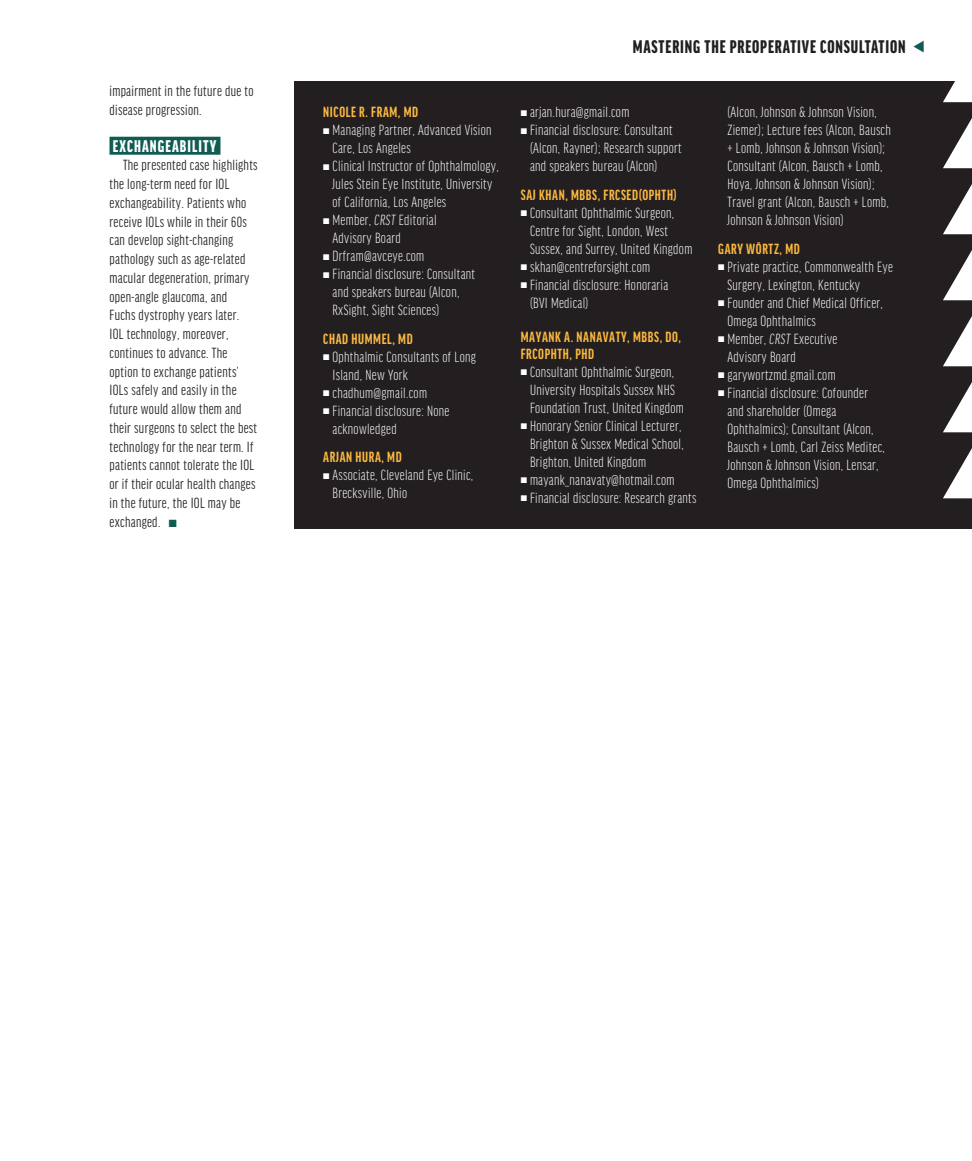
<style>
.page{position:relative;width:972px;height:1161px;background:#fff}
.page>*{position:absolute;margin:0;border:0;box-sizing:border-box;transform-origin:0 0}
.t1{font:900 extra-condensed 19.5px "Good Headline Pro";letter-spacing:.045em;color:#231f20}
.subhead{font:900 extra-condensed 18px "Good Headline Pro";letter-spacing:.06em;color:#fff}
.bio_info{font:300 extra-condensed 15.75px/18px "Good Headline Pro";letter-spacing:.02em;color:#fff}
.sidebar_body{font:extra-condensed 15.75px/18.8px "Good Headline Pro";letter-spacing:.02em;color:#231f20}
.bio_name_no_line{font:700 extra-condensed 15.75px/16.5px "Good Headline Pro";letter-spacing:.04em;color:#fdb940}
.s1{color:#105c52}
.s2{font-style:italic}
</style>
<div class="page">
<div style="left:110px;top:137px;width:110px;height:18px;background:#105c52"></div>
<div style="left:294px;top:81px;width:678px;height:448px;background:#231f20"></div>
<svg style="left:943px;top:81px;width:29px;height:21px"></svg>
<svg style="left:943px;top:118px;width:29px;height:50px"></svg>
<svg style="left:943px;top:184px;width:29px;height:50px"></svg>
<svg style="left:943px;top:250px;width:29px;height:50px"></svg>
<svg style="left:943px;top:316px;width:29px;height:50px"></svg>
<svg style="left:943px;top:382px;width:29px;height:50px"></svg>
<svg style="left:943px;top:448px;width:29px;height:50px"></svg>
<p class="sidebar_body" style="left:110px;top:82px;width:146px">impairment in the future due to disease progression.</p>
<p class="subhead" style="left:113px;top:137px;width:105px">EXCHANGEABILITY</p>
<p class="sidebar_body" style="left:110px;top:156px;width:150px;text-indent:14px">The presented case highlights the long-term need for IOL exchangeability. Patients who receive IOLs while in their 60s can develop sight-changing pathology such as age-related macular degeneration, primary open-angle glaucoma, and<br>Fuchs dystrophy years later.<br>IOL technology, moreover, continues to advance. The option to exchange patients’<br>IOLs safely and easily in the future would allow them and their surgeons to select the best technology for the near term. If patients cannot tolerate the IOL or if their ocular health changes in the future, the IOL may be exchanged. <span class="s1">■</span></p>
<p class="bio_name_no_line" style="left:323px;top:104px;width:96px">NICOLE R. FRAM, MD</p>
<p class="bio_info" style="left:333px;top:121px;width:160px;text-indent:-9px">■ Managing Partner, Advanced Vision<br>Care, Los Angeles</p>
<p class="bio_info" style="left:333px;top:157px;width:168px;text-indent:-9px">■ Clinical Instructor of Ophthalmology,<br>Jules Stein Eye Institute, University of California, Los Angeles</p>
<p class="bio_info" style="left:333px;top:211px;width:106px;text-indent:-9px">■ Member, <span class="s2">CRST</span> Editorial<br>Advisory Board</p>
<p class="bio_info" style="left:323px;top:247px;width:103px">■ Drfram@avceye.com</p>
<p class="bio_info" style="left:333px;top:265px;width:144px;text-indent:-9px">■ Financial disclosure: Consultant and speakers bureau (Alcon,<br>RxSight, Sight Sciences)</p>
<p class="bio_name_no_line" style="left:323px;top:330px;width:91px">CHAD HUMMEL, MD</p>
<p class="bio_info" style="left:333px;top:348px;width:145px;text-indent:-9px">■ Ophthalmic Consultants of Long<br>Island, New York</p>
<p class="bio_info" style="left:323px;top:384px;width:105px">■ chadhum@gmail.com</p>
<p class="bio_info" style="left:333px;top:402px;width:118px;text-indent:-9px">■ Financial disclosure: None acknowledged</p>
<p class="bio_name_no_line" style="left:323px;top:449px;width:80px">ARJAN HURA, MD</p>
<p class="bio_info" style="left:333px;top:466px;width:142px;text-indent:-9px">■ Associate, Cleveland Eye Clinic,<br>Brecksville, Ohio</p>
<p class="t1" style="left:633px;top:37px;width:274px">MASTERING THE PREOPERATIVE CONSULTATION</p>
<p class="bio_info" style="left:521px;top:103px;width:110px">■ arjan.hura@gmail.com</p>
<p class="bio_info" style="left:530px;top:121px;width:153px;text-indent:-9px">■ Financial disclosure: Consultant (Alcon, Rayner); Research support and speakers bureau (Alcon)</p>
<p class="bio_name_no_line" style="left:521px;top:186px;width:157px">SAJ KHAN, MBBS, FRCSED(OPHTH)</p>
<p class="bio_info" style="left:530px;top:204px;width:164px;text-indent:-9px">■ Consultant Ophthalmic Surgeon,<br>Centre for Sight, London, West<br>Sussex, and Surrey, United Kingdom</p>
<p class="bio_info" style="left:521px;top:258px;width:131px">■ skhan@centreforsight.com</p>
<p class="bio_info" style="left:530px;top:276px;width:140px;text-indent:-9px">■ Financial disclosure: Honoraria (BVI Medical)</p>
<p class="bio_name_no_line" style="left:521px;top:329px;width:162px">MAYANK A. NANAVATY, MBBS, DO,<br>FRCOPHTH, PHD</p>
<p class="bio_info" style="left:530px;top:363px;width:155px;text-indent:-9px">■ Consultant Ophthalmic Surgeon,<br>University Hospitals Sussex NHS<br>Foundation Trust, United Kingdom</p>
<p class="bio_info" style="left:530px;top:417px;width:155px;text-indent:-9px">■ Honorary Senior Clinical Lecturer,<br>Brighton &amp; Sussex Medical School,<br>Brighton, United Kingdom</p>
<p class="bio_info" style="left:521px;top:471px;width:155px">■ mayank_nanavaty@hotmail.com</p>
<p class="bio_info" style="left:521px;top:489px;width:177px">■ Financial disclosure: Research grants</p>
<p class="bio_info" style="left:728px;top:103px;width:165px">(Alcon, Johnson &amp; Johnson Vision, Ziemer); Lecture fees (Alcon, Bausch + Lomb, Johnson &amp; Johnson Vision); Consultant (Alcon, Bausch + Lomb, Hoya, Johnson &amp; Johnson Vision); Travel grant (Alcon, Bausch + Lomb, Johnson &amp; Johnson Vision)</p>
<p class="bio_name_no_line" style="left:718px;top:240px;width:83px">GARY WÖRTZ, MD</p>
<p class="bio_info" style="left:728px;top:258px;width:167px;text-indent:-9px">■ Private practice, Commonwealth Eye<br>Surgery, Lexington, Kentucky</p>
<p class="bio_info" style="left:728px;top:294px;width:157px;text-indent:-9px">■ Founder and Chief Medical Officer,<br>Omega Ophthalmics</p>
<p class="bio_info" style="left:728px;top:330px;width:111px;text-indent:-9px">■ Member, <span class="s2">CRST</span> Executive<br>Advisory Board</p>
<p class="bio_info" style="left:718px;top:366px;width:119px">■ garywortzmd.gmail.com</p>
<p class="bio_info" style="left:728px;top:384px;width:159px;text-indent:-9px">■ Financial disclosure: Cofounder and shareholder (Omega<br>Ophthalmics); Consultant (Alcon,<br>Bausch + Lomb, Carl Zeiss Meditec,<br>Johnson &amp; Johnson Vision, Lensar,<br>Omega Ophthalmics)</p>
</div>
